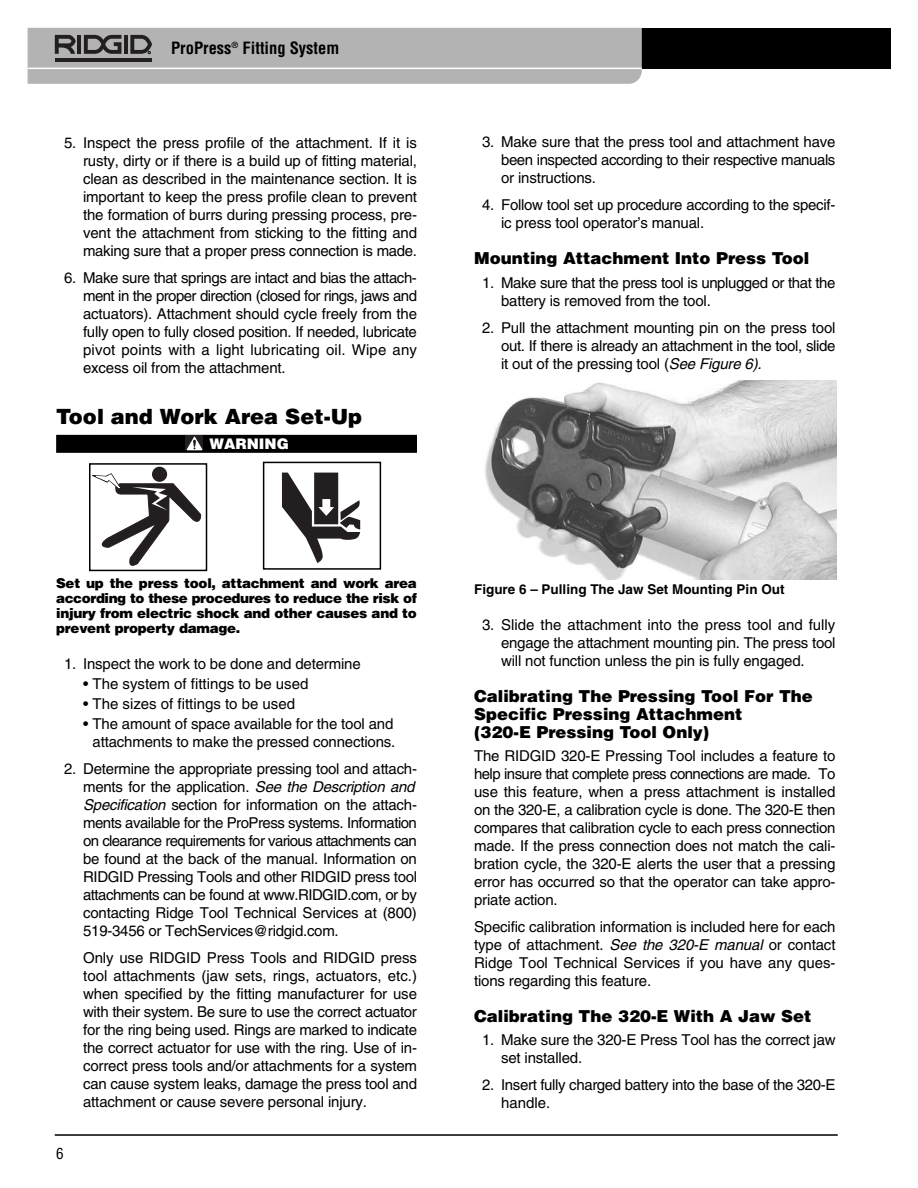
<style>
.page{position:relative;width:918px;height:1188px;background:#fff}
.page>*{position:absolute;margin:0;border:0;box-sizing:border-box;transform-origin:0 0}
.t1{font:900 21px "Helvetica";color:#000}
.t2{font:900 16.5px/18px "Helvetica";color:#000}
.t3{font:700 condensed 16.5px "Helvetica";color:#000}
.t4{font:15px/18px "Helvetica";letter-spacing:-.01em;color:#000;text-align:justify}
.t5{font:15px/18px "Helvetica";letter-spacing:-.03em;color:#000}
.t6{font:condensed 15px "Helvetica";color:#000}
.t7{font:900 14.7px "Helvetica";color:#fff}
.t8{font:900 13.5px/15px "Helvetica";letter-spacing:-.02em;color:#000;text-align:justify}
.t9{font:700 13.5px "Helvetica";color:#000}
.s1{font-style:italic}
</style>
<div class="page">
<div style="left:56px;top:435px;width:361px;height:18px;background:#000"></div>
<div style="left:186px;top:436px;width:17px;height:14px;background:#231f20"></div>
<svg style="left:186px;top:437px;width:17px;height:13px"></svg>
<hr style="left:55px;top:1134px;width:783px;height:2px;background:#000">
<div style="left:464px;top:28px;width:427px;height:41px;background:#000"></div>
<svg style="left:28px;top:28px;width:614px;height:56px;background:#afafaf"></svg>
<img style="left:485px;top:380px;width:351px;height:199px">
<div style="left:152px;top:467px;width:15px;height:15px;background:#231f20;border-radius:50%"></div>
<svg style="left:92px;top:474px;width:109px;height:92px"></svg>
<div style="left:89px;top:463px;width:118px;height:108px;border:2px solid #000"></div>
<svg style="left:282px;top:473px;width:79px;height:90px"></svg>
<div style="left:263px;top:462px;width:118px;height:108px;border:2px solid #000"></div>
<p class="t3" style="left:171px;top:41px;width:170px">ProPress<sup>®</sup> Fitting System</p>
<p class="t4" style="left:83px;top:135px;width:335px;text-indent:-19px">5. Inspect the press profile of the attachment. If it is rusty, dirty or if there is a build up of fitting material, clean as described in the maintenance section. It is important to keep the press profile clean to prevent the formation of burrs during pressing process, pre&shy;vent the attachment from sticking to the fitting and making sure that a proper press connection is made.</p>
<p class="t4" style="left:83px;top:270px;width:335px;text-indent:-19px">6. Make sure that springs are intact and bias the attach&shy;ment in the proper direction (closed for rings, jaws and actuators). Attachment should cycle freely from the fully open to fully closed position. If needed, lubricate pivot points with a light lubricating oil. Wipe any excess oil from the attachment.</p>
<h1 class="t1" style="left:56px;top:409px;width:308px">Tool and Work Area Set-Up</h1>
<p class="t7" style="left:209px;top:439px;width:81px">WARNING</p>
<p class="t8" style="left:56px;top:577px;width:362px">Set up the press tool, attachment and work area according to these procedures to reduce the risk of injury from electric shock and other causes and to prevent property damage.</p>
<p class="t4" style="left:64px;top:656px;width:298px">1. Inspect the work to be done and determine</p>
<p class="t4" style="left:83px;top:676px;width:227px">• The system of fittings to be used</p>
<p class="t4" style="left:83px;top:696px;width:213px">• The sizes of fittings to be used</p>
<p class="t4" style="left:83px;top:717px;width:314px;text-align:right">• The amount of space available for the tool and attachments to make the pressed connections.</p>
<p class="t4" style="left:83px;top:762px;width:336px;text-indent:-19px">2. Determine the appropriate pressing tool and attach&shy;ments for the application. <span class="s1">See the Description and Specification</span> section for information on the attach&shy;ments available for the ProPress systems. Information on clearance requirements for various attachments can be found at the back of the manual. Information on RIDGID Pressing Tools and other RIDGID press tool attachments can be found at www.RIDGID.com, or by contacting Ridge Tool Technical Services at (800)<br>519-3456 or TechServices@ridgid.com.</p>
<p class="t4" style="left:83px;top:951px;width:335px">Only use RIDGID Press Tools and RIDGID press tool attachments (jaw sets, rings, actuators, etc.) when specified by the fitting manufacturer for use with their system. Be sure to use the correct actuator for the ring being used. Rings are marked to indicate the correct actuator for use with the ring. Use of in - correct press tools and/or attachments for a system can cause system leaks, damage the press tool and attachment or cause severe personal injury.</p>
<p class="t6" style="left:56px;top:1148px;width:9px">6</p>
<p class="t4" style="left:501px;top:134px;width:336px;text-indent:-19px">3. Make sure that the press tool and attachment have been inspected according to their respective manuals or instructions.</p>
<p class="t4" style="left:501px;top:197px;width:336px;text-indent:-19px">4. Follow tool set up procedure according to the specif&shy;ic press tool operator’s manual.</p>
<p class="t2" style="left:474px;top:251px;width:337px">Mounting Attachment Into Press Tool</p>
<p class="t5" style="left:501px;top:275px;width:336px;text-indent:-19px">1. Make sure that the press tool is unplugged or that the battery is removed from the tool.</p>
<p class="t4" style="left:501px;top:320px;width:336px;text-indent:-19px">2. Pull the attachment mounting pin on the press tool out. If there is already an attachment in the tool, slide it out of the pressing tool (<span class="s1">See Figure 6).</span></p>
<p class="t9" style="left:474px;top:584px;width:312px">Figure 6 – Pulling The Jaw Set Mounting Pin Out</p>
<p class="t4" style="left:501px;top:617px;width:336px;text-indent:-19px">3. Slide the attachment into the press tool and fully engage the attachment mounting pin. The press tool will not function unless the pin is fully engaged.</p>
<p class="t2" style="left:474px;top:688px;width:340px">Calibrating The Pressing Tool For The<br>Specific Pressing Attachment<br>(320-E Pressing Tool Only)</p>
<p class="t4" style="left:474px;top:748px;width:363px">The RIDGID 320-E Pressing Tool includes a feature to help insure that complete press connections are made. To use this feature, when a press attachment is installed on the 320-E, a calibration cycle is done. The 320-E then compares that calibration cycle to each press connection made. If the press connection does not match the cali&shy;bration cycle, the 320-E alerts the user that a pressing error has occurred so that the operator can take appro&shy;priate action.</p>
<p class="t4" style="left:474px;top:919px;width:363px">Specific calibration information is included here for each type of attachment. <span class="s1">See the 320-E manual</span> or contact Ridge Tool Technical Services if you have any ques&shy;tions regarding this feature.</p>
<p class="t2" style="left:474px;top:1009px;width:339px">Calibrating The 320-E With A Jaw Set</p>
<p class="t4" style="left:501px;top:1033px;width:336px;text-indent:-19px">1. Make sure the 320-E Press Tool has the correct jaw set installed.</p>
<p class="t4" style="left:501px;top:1078px;width:336px;text-indent:-19px">2. Insert fully charged battery into the base of the 320-E handle.</p>
</div>
